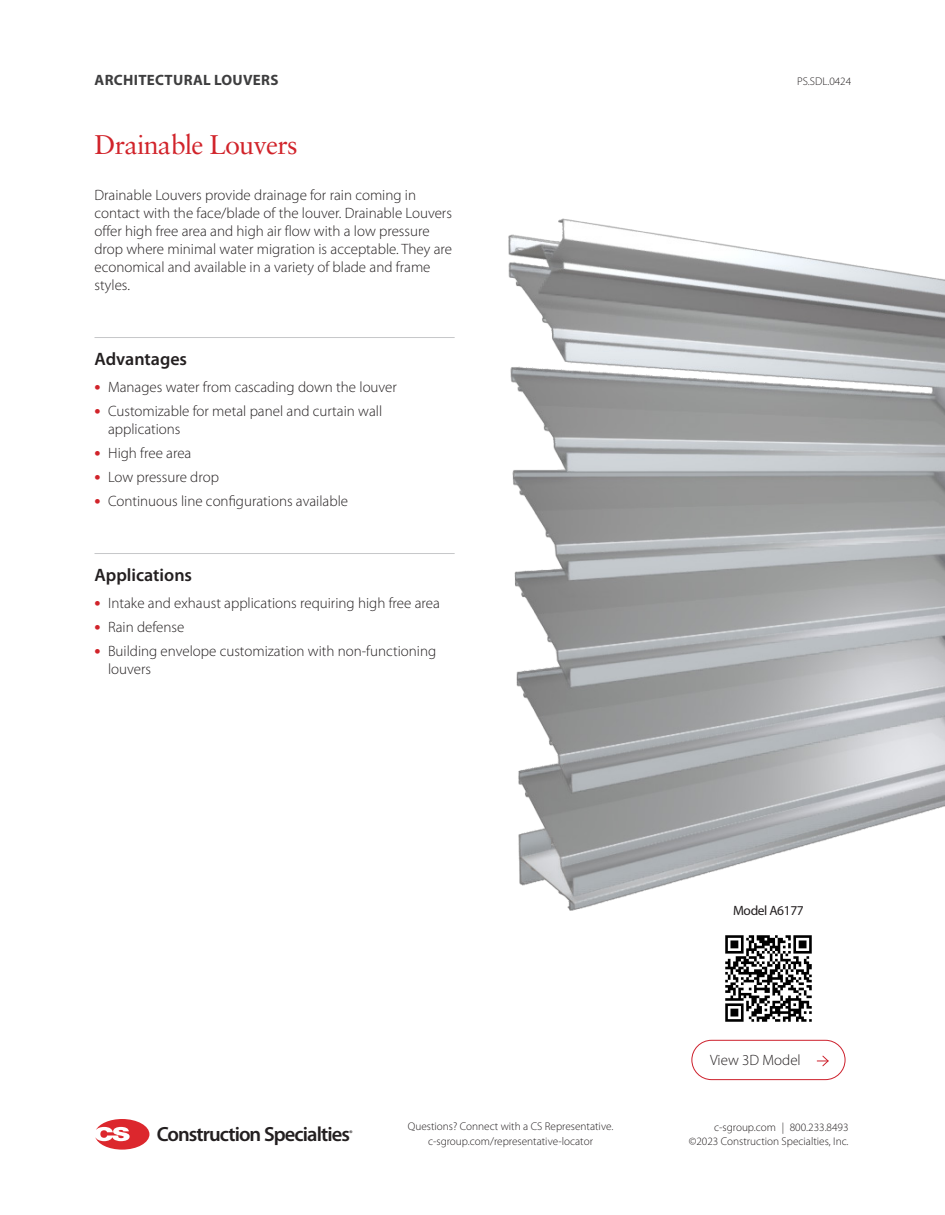
<style>
.page{position:relative;width:945px;height:1215px;background:#fff}
.page>*{position:absolute;margin:0;border:0;box-sizing:border-box;transform-origin:0 0}
.Product_Name{font:27px "Sabon LT Pro";letter-spacing:-.03em;color:#d1232a}
.t1{font:600 20.55px "Myriad Pro";letter-spacing:-.045em;color:#231f20}
.Bullet_List_Subhead_w_Rule{font:600 18px "Myriad Pro";color:#231f20}
.Intro_paragraph{font:300 15px/18px "Myriad Pro";color:#231f20}
.t2{font:700 15px "Myriad Pro";letter-spacing:.02em;color:#3e3e3f}
.Paragraph_2_Style{font:300 15px "Myriad Pro";color:#231f20}
.t3{font:13.5px "Myriad Pro";letter-spacing:-.03em;color:#231f20}
.t4{font:300 11.25px/14.2px "Myriad Pro";color:#231f20;text-align:center}
.t5{font:600 8.25px "Myriad Pro";color:#231f20}
.s1{font-weight:700;font-size:18px;color:#d1232a}
</style>
<div class="page">
<svg style="left:95px;top:1119px;width:54px;height:31px"></svg>
<img style="left:508px;top:218px;width:437px;height:693px">
<img style="left:725px;top:935px;width:87px;height:87px">
<div style="left:692px;top:1040px;width:153px;height:40px;border:1px solid #cd202c;border-radius:20px"></div>
<svg style="left:817px;top:1055px;width:12px;height:12px"></svg>
<hr style="left:94px;top:337px;width:361px;height:1px;background:#c7c8ca">
<hr style="left:94px;top:553px;width:361px;height:1px;background:#c7c8ca">
<p class="t2" style="left:95px;top:72px;width:185px">ARCHITECTURAL LOUVERS</p>
<p class="t4" style="left:797px;top:74px;width:56px">PS.SDL.0424</p>
<p class="Product_Name" style="left:94px;top:128px;width:205px">Drainable Louvers</p>
<p class="Intro_paragraph" style="left:94px;top:186px;width:359px">Drainable Louvers provide drainage for rain coming in contact with the face/blade of the louver. Drainable Louvers offer high free area and high air flow with a low pressure drop where minimal water migration is acceptable. They are economical and available in a variety of blade and frame styles.</p>
<p class="Bullet_List_Subhead_w_Rule" style="left:94px;top:347px;width:94px">Advantages</p>
<p class="Intro_paragraph" style="left:94px;top:378px;width:304px"><span class="s1">•</span> Manages water from cascading down the louver</p>
<p class="Intro_paragraph" style="left:108px;top:402px;width:276px;text-indent:-14px"><span class="s1">•</span> Customizable for metal panel and curtain wall applications</p>
<p class="Intro_paragraph" style="left:94px;top:444px;width:98px"><span class="s1">•</span> High free area</p>
<p class="Intro_paragraph" style="left:94px;top:468px;width:126px"><span class="s1">•</span> Low pressure drop</p>
<p class="Intro_paragraph" style="left:94px;top:492px;width:255px"><span class="s1">•</span> Continuous line configurations available</p>
<p class="Bullet_List_Subhead_w_Rule" style="left:94px;top:563px;width:99px">Applications</p>
<p class="Intro_paragraph" style="left:94px;top:594px;width:347px"><span class="s1">•</span> Intake and exhaust applications requiring high free area</p>
<p class="Intro_paragraph" style="left:94px;top:618px;width:91px"><span class="s1">•</span> Rain defense</p>
<p class="Intro_paragraph" style="left:108px;top:642px;width:330px;text-indent:-14px"><span class="s1">•</span> Building envelope customization with non-functioning louvers</p>
<p class="t3" style="left:733px;top:903px;width:72px">Model A6177</p>
<p class="Paragraph_2_Style" style="left:710px;top:1051px;width:92px">View 3D Model</p>
<p class="t4" style="left:408px;top:1119px;width:207px">Questions? Connect with a CS Representative. c-sgroup.com/representative-locator</p>
<p class="t4" style="left:714px;top:1120px;width:136px">c-sgroup.com | 800.233.8493</p>
<h2 class="t1" style="left:157px;top:1121px;width:195px">Construction Specialties</h2>
<p class="t4" style="left:689px;top:1134px;width:161px">©2023 Construction Specialties, Inc.</p>
<p class="t5" style="left:349px;top:1128px;width:5px">®</p>
</div>
